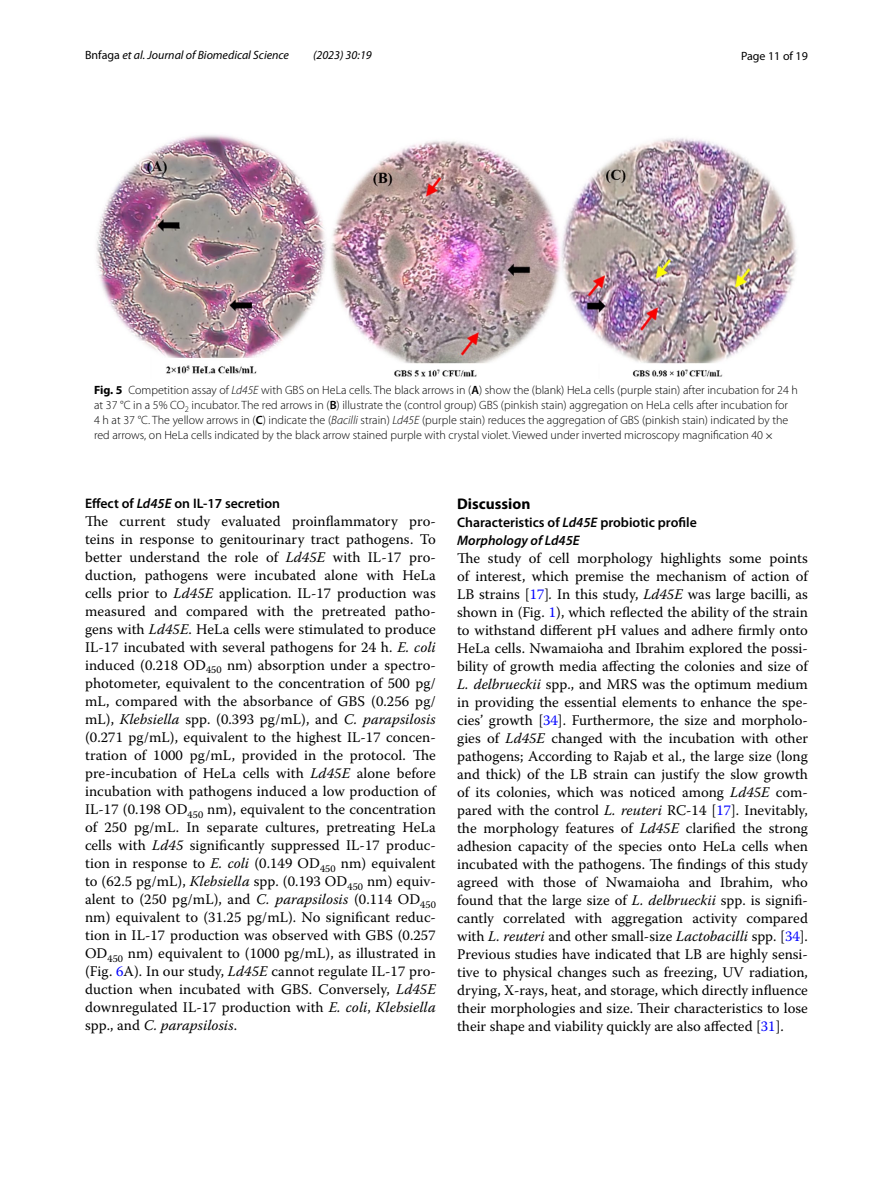
<style>
.page{position:relative;width:893px;height:1187px;background:#fff}
.page>*{position:absolute;margin:0;border:0;box-sizing:border-box;transform-origin:0 0}
.t1{font:700 15.45px "Myriad Pro";color:#000}
.t2{font:14.7px/18px "Warnock Pro";letter-spacing:.005em;color:#000;text-align:justify}
.t3{font:600 13.8px/18px "Myriad Pro";color:#000}
.t4{font:300 12px/15px "Myriad Pro";color:#000}
.t5{font:italic 12px "Myriad Pro";color:#000}
.t6{font:12px "Myriad Pro";color:#000}
.s1{font-style:normal}
.s2{font-weight:700}
.s3{font-style:italic}
.s4{font-weight:600}
.s5{font-family:"MTSY";font-weight:400}
.s6{color:#00f}
</style>
<div class="page">
<img style="left:96px;top:135px;width:701px;height:242px">
<p class="t5" style="left:85px;top:48px;width:205px"><span class="s1">Bnfaga</span> et al. Journal of Biomedical Science</p>
<p class="t5" style="left:313px;top:48px;width:60px">(2023) 30:19</p>
<p class="t6" style="left:741px;top:48px;width:68px">Page 11 of 19</p>
<p class="t4" style="left:94px;top:382px;width:705px"><span class="s2">Fig. 5</span> Competition assay of <span class="s3">Ld45E</span> with GBS on HeLa cells. The black arrows in (<span class="s4">A</span>) show the (blank) HeLa cells (purple stain) after incubation for 24 h at 37 °C in a 5% CO<sub>2</sub> incubator. The red arrows in (<span class="s4">B</span>) illustrate the (control group) GBS (pinkish stain) aggregation on HeLa cells after incubation for<br>4 h at 37 °C. The yellow arrows in (<span class="s4">C</span>) indicate the (<span class="s3">Bacilli</span> strain) <span class="s3">Ld45E</span> (purple stain) reduces the aggregation of GBS (pinkish stain) indicated by the red arrows, on HeLa cells indicated by the black arrow stained purple with crystal violet. Viewed under inverted microscopy magnification 40<span class="s5">×</span></p>
<p class="t3" style="left:85px;top:493px;width:197px">Effect of <span class="s3">Ld45E</span> on IL‑17 secretion</p>
<p class="t2" style="left:85px;top:511px;width:352px">The current study evaluated proinflammatory pro&shy;teins in response to genitourinary tract pathogens. To better understand the role of <span class="s3">Ld45E</span> with IL-17 pro&shy;duction, pathogens were incubated alone with HeLa cells prior to <span class="s3">Ld45E</span> application. IL-17 production was measured and compared with the pretreated patho&shy;gens with <span class="s3">Ld45E</span>. HeLa cells were stimulated to produce IL-17 incubated with several pathogens for 24 h. <span class="s3">E. coli </span>induced (0.218 OD<sub>450</sub> nm) absorption under a spectro&shy;photometer, equivalent to the concentration of 500 pg/ mL, compared with the absorbance of GBS (0.256 pg/ mL), <span class="s3">Klebsiella</span> spp. (0.393 pg/mL), and <span class="s3">C. parapsilosis </span>(0.271 pg/mL), equivalent to the highest IL-17 concen&shy;tration of 1000 pg/mL, provided in the protocol. The pre-incubation of HeLa cells with <span class="s3">Ld45E</span> alone before incubation with pathogens induced a low production of IL-17 (0.198 OD<sub>450</sub> nm), equivalent to the concentration of 250 pg/mL. In separate cultures, pretreating HeLa cells with <span class="s3">Ld45</span> significantly suppressed IL-17 produc&shy;tion in response to <span class="s3">E. coli</span> (0.149 OD<sub>450</sub> nm) equivalent to (62.5 pg/mL), <span class="s3">Klebsiella</span> spp. (0.193 OD<sub>450</sub> nm) equiv&shy;alent to (250 pg/mL), and <span class="s3">C. parapsilosis</span> (0.114 OD<sub>450 </sub>nm) equivalent to (31.25 pg/mL). No significant reduc&shy;tion in IL-17 production was observed with GBS (0.257<br>OD<sub>450</sub> nm) equivalent to (1000 pg/mL), as illustrated in (Fig. <span class="s6">6</span>A). In our study, <span class="s3">Ld45E</span> cannot regulate IL-17 pro&shy;duction when incubated with GBS. Conversely, <span class="s3">Ld45E </span>downregulated IL-17 production with <span class="s3">E. coli</span>, <span class="s3">Klebsiella </span>spp., and <span class="s3">C. parapsilosis</span>.</p>
<p class="t1" style="left:457px;top:493px;width:75px">Discussion</p>
<p class="t3" style="left:457px;top:512px;width:241px">Characteristics of <span class="s3">Ld45E</span> probiotic profile<br><span class="s3">Morphology of Ld45E</span></p>
<p class="t2" style="left:457px;top:548px;width:352px">The study of cell morphology highlights some points of interest, which premise the mechanism of action of LB strains [<span class="s6">17</span>]<span class="s3">.</span> In this study, <span class="s3">Ld45E</span> was large bacilli, as shown in (Fig. <span class="s6">1</span>), which reflected the ability of the strain to withstand different pH values and adhere firmly onto HeLa cells. Nwamaioha and Ibrahim explored the possi&shy;bility of growth media affecting the colonies and size of <span class="s3">L. delbrueckii</span> spp., and MRS was the optimum medium in providing the essential elements to enhance the spe&shy;cies’ growth [<span class="s6">34</span>]. Furthermore, the size and morpholo&shy;gies of <span class="s3">Ld45E</span> changed with the incubation with other pathogens; According to Rajab et al., the large size (long and thick) of the LB strain can justify the slow growth of its colonies, which was noticed among <span class="s3">Ld45E</span> com&shy;pared with the control <span class="s3">L. reuteri</span> RC-14 [<span class="s6">17</span>]. Inevitably, the morphology features of <span class="s3">Ld45E</span> clarified the strong adhesion capacity of the species onto HeLa cells when incubated with the pathogens. The findings of this study agreed with those of Nwamaioha and Ibrahim, who found that the large size of <span class="s3">L. delbrueckii</span> spp. is signifi&shy;cantly correlated with aggregation activity compared with <span class="s3">L. reuteri</span> and other small-size <span class="s3">Lactobacilli</span> spp. [<span class="s6">34</span>].<br>Previous studies have indicated that LB are highly sensi&shy;tive to physical changes such as freezing, UV radiation, drying, X-rays, heat, and storage, which directly influence their morphologies and size. Their characteristics to lose their shape and viability quickly are also affected [<span class="s6">31</span>].</p>
</div>
